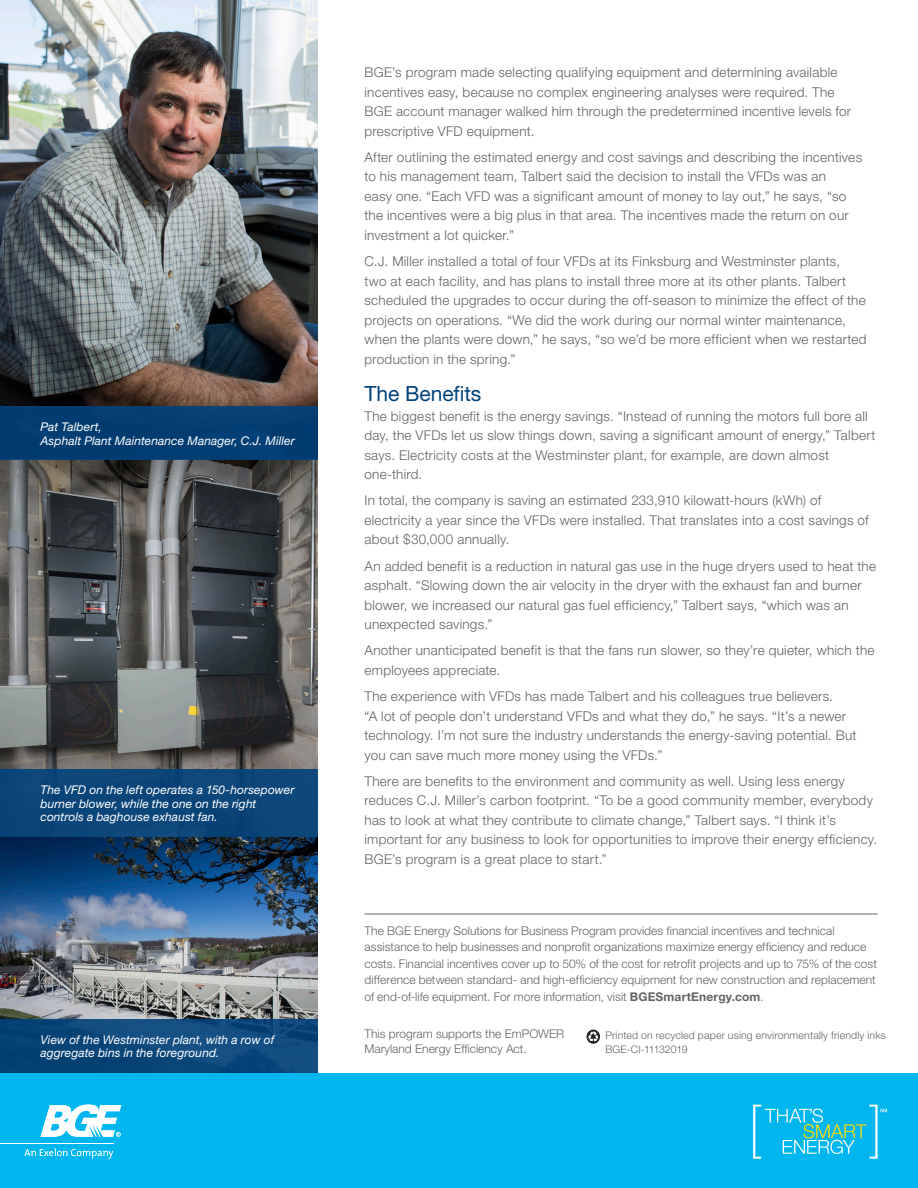
<style>
.page{position:relative;width:918px;height:1188px;background:#fff}
.page>*{position:absolute;margin:0;border:0;box-sizing:border-box;transform-origin:0 0}
.t1{font:21px "Helvetica Neue LT Pro";letter-spacing:-.005em;color:#01427c}
.t2{font:300 13.5px/19.5px "Helvetica Neue LT Pro";letter-spacing:.02em;color:#636366}
.t3{font:300 12px/16.5px "Helvetica Neue LT Pro";letter-spacing:.005em;color:#636366}
.t4{font:italic 12px/13.5px "Helvetica Neue LT Pro";letter-spacing:.005em;color:#fff}
.t5{font:300 10.5px "Helvetica Neue LT Pro";letter-spacing:.02em;color:#636366}
.t6{font:300 10.5px "Helvetica Neue LT Pro";letter-spacing:-.005em;color:#636366}
.s1{font-weight:700}
</style>
<div class="page">
<div style="left:0;top:1073px;width:918px;height:115px;background:#00b6ef"></div>
<hr style="left:364px;top:914px;width:514px;height:1px;background:#636366">
<img style="left:0;top:0;width:318px;height:770px">
<div style="left:0;top:770px;width:318px;height:67px;background:#0b4579"></div>
<img style="left:0;top:837px;width:318px;height:182px">
<div style="left:0;top:1019px;width:318px;height:54px;background:#0a4578"></div>
<div style="left:0;top:406px;width:318px;height:54px;background:#023d71"></div>
<svg style="left:587px;top:1030px;width:13px;height:14px"></svg>
<hr style="left:0;top:1143px;width:113px;height:1px;background:#fff">
<svg style="left:24px;top:1149px;width:89px;height:10px"></svg>
<svg style="left:41px;top:1105px;width:80px;height:32px"></svg>
<svg style="left:753px;top:1105px;width:134px;height:54px"></svg>
<p class="t4" style="left:40px;top:420px;width:256px">Pat Talbert,<br>Asphalt Plant Maintenance Manager, C.J. Miller</p>
<p class="t4" style="left:40px;top:783px;width:256px">The VFD on the left operates a 150-horsepower burner blower, while the one on the right controls a baghouse exhaust fan.</p>
<p class="t4" style="left:40px;top:1033px;width:235px">View of the Westminster plant, with a row of aggregate bins in the foreground.</p>
<p class="t2" style="left:364px;top:62px;width:488px">BGE’s program made selecting qualifying equipment and determining available incentives easy, because no complex engineering analyses were required. The BGE account manager walked him through the predetermined incentive levels for prescriptive VFD equipment.</p>
<p class="t2" style="left:364px;top:147px;width:499px">After outlining the estimated energy and cost savings and describing the incentives to his management team, Talbert said the decision to install the VFDs was an<br>easy one. “Each VFD was a significant amount of money to lay out,” he says, “so the incentives were a big plus in that area. The incentives made the return on our investment a lot quicker.”</p>
<p class="t2" style="left:364px;top:251px;width:504px">C.J. Miller installed a total of four VFDs at its Finksburg and Westminster plants,<br>two at each facility, and has plans to install three more at its other plants. Talbert scheduled the upgrades to occur during the off-season to minimize the effect of the projects on operations. “We did the work during our normal winter maintenance, when the plants were down,” he says, “so we’d be more efficient when we restarted production in the spring.”</p>
<h2 class="t1" style="left:364px;top:381px;width:118px">The Benefits</h2>
<p class="t2" style="left:364px;top:406px;width:512px">The biggest benefit is the energy savings. “Instead of running the motors full bore all day, the VFDs let us slow things down, saving a significant amount of energy,” Talbert says. Electricity costs at the Westminster plant, for example, are down almost one-third.</p>
<p class="t2" style="left:364px;top:491px;width:506px">In total, the company is saving an estimated 233,910 kilowatt-hours (kWh) of electricity a year since the VFDs were installed. That translates into a cost savings of about $30,000 annually.</p>
<p class="t2" style="left:364px;top:556px;width:513px">An added benefit is a reduction in natural gas use in the huge dryers used to heat the asphalt. “Slowing down the air velocity in the dryer with the exhaust fan and burner blower, we increased our natural gas fuel efficiency,” Talbert says, “which was an unexpected savings.”</p>
<p class="t2" style="left:364px;top:640px;width:512px">Another unanticipated benefit is that the fans run slower, so they’re quieter, which the employees appreciate.</p>
<p class="t2" style="left:364px;top:686px;width:494px">The experience with VFDs has made Talbert and his colleagues true believers.<br>“A lot of people don’t understand VFDs and what they do,” he says. “It’s a newer technology. I’m not sure the industry understands the energy-saving potential. But you can save much more money using the VFDs.”</p>
<p class="t2" style="left:364px;top:771px;width:514px">There are benefits to the environment and community as well. Using less energy reduces C.J. Miller’s carbon footprint. “To be a good community member, everybody has to look at what they contribute to climate change,” Talbert says. “I think it’s important for any business to look for opportunities to improve their energy efficiency.<br>BGE’s program is a great place to start.”</p>
<p class="t3" style="left:364px;top:922px;width:514px">The BGE Energy Solutions for Business Program provides financial incentives and technical assistance to help businesses and nonprofit organizations maximize energy efficiency and reduce costs. Financial incentives cover up to 50% of the cost for retrofit projects and up to 75% of the cost difference between standard- and high-efficiency equipment for new construction and replacement of end-of-life equipment. For more information, visit <span class="s1">BGESmartEnergy.com</span>.</p>
<p class="t3" style="left:364px;top:1026px;width:201px;line-height:15px">This program supports the EmPOWER<br>Maryland Energy Efficiency Act.</p>
<p class="t5" style="left:605px;top:1029px;width:282px">Printed on recycled paper using environmentally friendly inks</p>
<p class="t6" style="left:605px;top:1043px;width:84px">BGE-CI-11132019</p>
</div>
